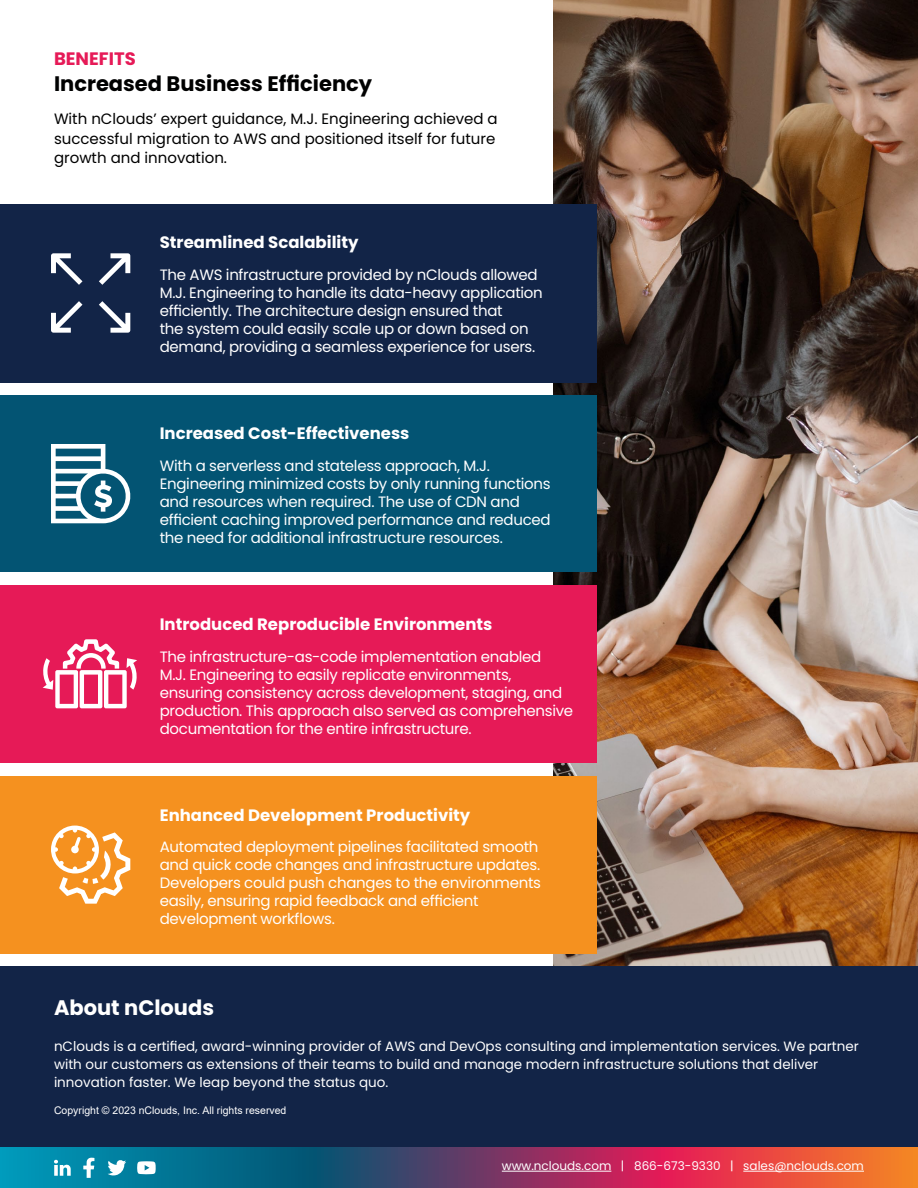
<style>
.page{position:relative;width:918px;height:1188px;background:#fff}
.page>*{position:absolute;margin:0;border:0;box-sizing:border-box;transform-origin:0 0}
.t1{font:700 21px "Poppins";color:#000101}
.t2{font:700 21px "Poppins";color:#fff}
.t3{font:700 18px "Poppins";color:#e61a57}
.t4{font:700 16.5px "Poppins";color:#fff}
.t5{font:15px/18px "Poppins";letter-spacing:-.02em;color:#fff}
.t6{font:15px/19.5px "Poppins";color:#000101}
.t7{font:13.5px/18px "Poppins";color:#fff}
.t8{font:12px "Poppins";color:#fff}
.t9{font:10.5px "Arial";color:#fff}
</style>
<div class="page">
<img style="left:554px;top:0;width:364px;height:966px">
<div style="left:0;top:204px;width:597px;height:178px;background:#122447"></div>
<div style="left:0;top:396px;width:597px;height:176px;background:#035473"></div>
<div style="left:0;top:585px;width:597px;height:177px;background:#e61a57"></div>
<div style="left:0;top:966px;width:918px;height:195px;background:#122447"></div>
<svg style="left:0;top:1147px;width:918px;height:41px;background:#70536a"></svg>
<hr style="left:502px;top:1171px;width:109px;height:1px;background:#fff">
<hr style="left:743px;top:1171px;width:121px;height:1px;background:#fff">
<svg style="left:54px;top:1160px;width:17px;height:16px"></svg>
<svg style="left:83px;top:1158px;width:11px;height:20px"></svg>
<svg style="left:108px;top:1160px;width:18px;height:16px"></svg>
<svg style="left:137px;top:1161px;width:19px;height:13px"></svg>
<div style="left:0;top:776px;width:597px;height:177px;background:#f5911f"></div>
<svg style="left:51px;top:253px;width:31px;height:32px"></svg>
<svg style="left:99px;top:253px;width:31px;height:32px"></svg>
<svg style="left:99px;top:301px;width:31px;height:32px"></svg>
<svg style="left:51px;top:301px;width:31px;height:32px"></svg>
<svg style="left:51px;top:444px;width:80px;height:79px"></svg>
<svg style="left:51px;top:825px;width:79px;height:79px"></svg>
<svg style="left:43px;top:639px;width:94px;height:69px"></svg>
<p class="t3" style="left:54px;top:49px;width:83px">BENEFITS</p>
<h1 class="t1" style="left:54px;top:72px;width:320px">Increased Business Efficiency</h1>
<p class="t6" style="left:54px;top:109px;width:445px">With nClouds’ expert guidance, M.J. Engineering achieved a successful migration to AWS and positioned itself for future growth and innovation.</p>
<p class="t4" style="left:160px;top:233px;width:200px">Streamlined Scalability</p>
<p class="t5" style="left:160px;top:265px;width:385px">The AWS infrastructure provided by nClouds allowed M.J. Engineering to handle its data-heavy application efficiently. The architecture design ensured that<br>the system could easily scale up or down based on demand, providing a seamless experience for users.</p>
<p class="t4" style="left:160px;top:424px;width:251px">Increased Cost-Effectiveness</p>
<p class="t5" style="left:160px;top:456px;width:392px">With a serverless and stateless approach, M.J.<br>Engineering minimized costs by only running functions and resources when required. The use of CDN and efficient caching improved performance and reduced the need for additional infrastructure resources.</p>
<p class="t4" style="left:160px;top:615px;width:334px">Introduced Reproducible Environments</p>
<p class="t5" style="left:160px;top:647px;width:415px">The infrastructure-as-code implementation enabled<br>M.J. Engineering to easily replicate environments, ensuring consistency across development, staging, and production. This approach also served as comprehensive documentation for the entire infrastructure.</p>
<p class="t4" style="left:160px;top:806px;width:312px">Enhanced Development Productivity</p>
<p class="t5" style="left:160px;top:838px;width:383px">Automated deployment pipelines facilitated smooth and quick code changes and infrastructure updates.<br>Developers could push changes to the environments easily, ensuring rapid feedback and efficient development workflows.</p>
<h1 class="t2" style="left:54px;top:995px;width:162px">About nClouds</h1>
<p class="t7" style="left:54px;top:1037px;width:806px">nClouds is a certified, award-winning provider of AWS and DevOps consulting and implementation services. We partner with our customers as extensions of their teams to build and manage modern infrastructure solutions that deliver innovation faster. We leap beyond the status quo.</p>
<p class="t9" style="left:54px;top:1103px;width:234px">Copyright © 2023 nClouds, Inc. All rights reserved</p>
<p class="t8" style="left:502px;top:1159px;width:364px">www.nclouds.com | 866-673-9330 | sales@nclouds.com</p>
</div>
